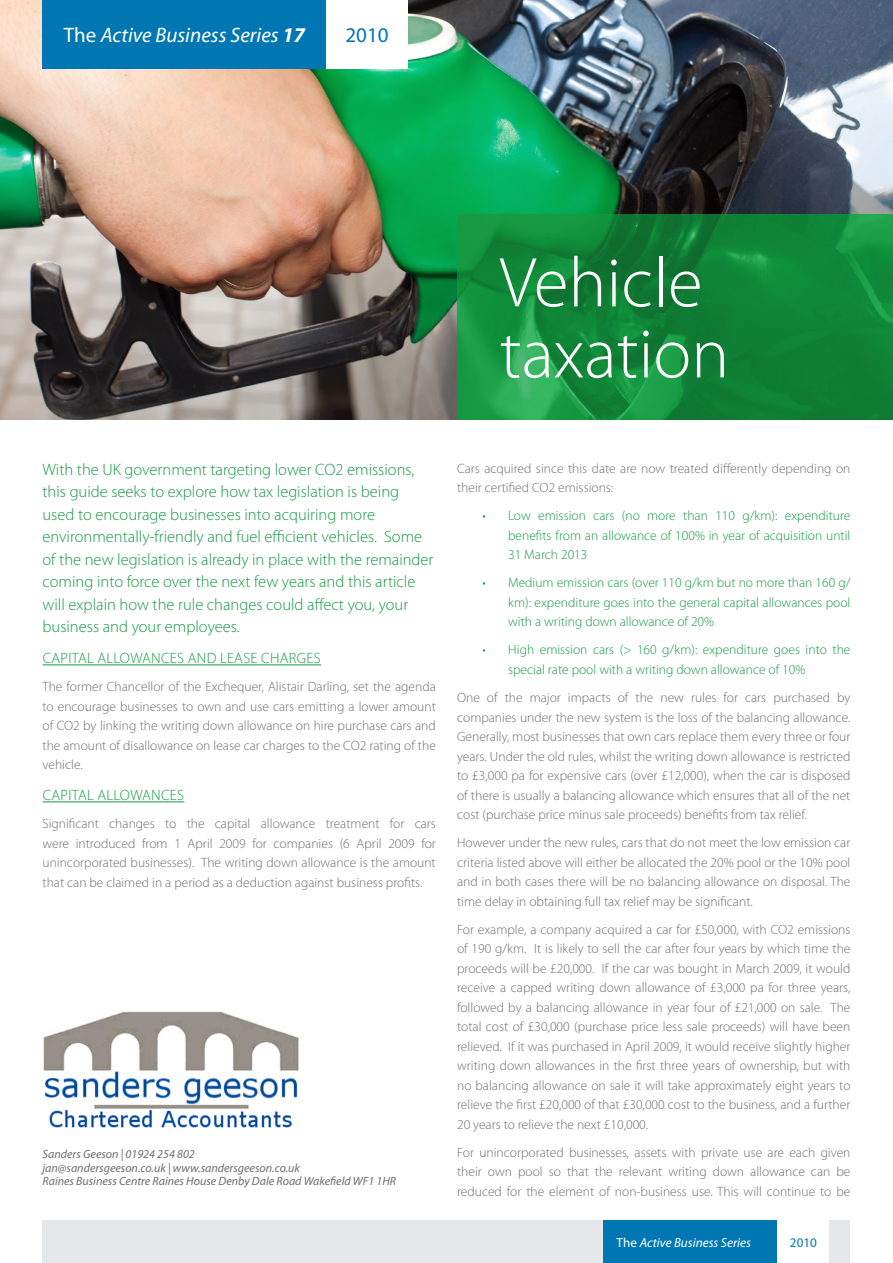
<style>
.page{position:relative;width:893px;height:1263px;background:#fff}
.page>*{position:absolute;margin:0;border:0;box-sizing:border-box;transform-origin:0 0}
.t1{font:300 71.1px "Myriad Pro";color:#fff}
.t2{font:italic 21px "Myriad Pro";color:#fff}
.t3{font:21px "Myriad Pro";color:#0077b3}
.Title_Paragraph_1{font:300 16.5px/22.5px "Myriad Pro";color:#169942}
.Sub_heading{font:300 15px "Myriad Pro";letter-spacing:.02em;color:#169942}
.Paragraph_Style_1{font:300 13.5px/19.5px "Myriad Pro";color:#6c6d70;text-align:justify}
.Bulleted_points{font:300 13.5px/19.5px "Myriad Pro";color:#169942;text-align:justify}
.t4{font:italic 13.2px "Myriad Pro";color:#fff}
.t5{font:13.2px "Myriad Pro";color:#0077b3}
.t6{font:italic 12px "Myriad Pro";color:#6c6d70}
.s1{font-style:normal}
.s2{font-weight:700}
</style>
<div class="page">
<img style="left:0;top:0;width:893px;height:420px">
<svg style="left:457px;top:215px;width:436px;height:205px;background:#12883a"></svg>
<div style="left:43px;top:0;width:311px;height:68px;background:#0077b3"></div>
<div style="left:326px;top:0;width:81px;height:68px;background:#fff"></div>
<div style="left:43px;top:1220px;width:807px;height:43px;background:#e6e7e9"></div>
<div style="left:603px;top:1220px;width:195px;height:43px;background:#0077b3"></div>
<div style="left:778px;top:1219px;width:51px;height:44px;background:#fff"></div>
<hr style="left:43px;top:664px;width:278px;height:1px;background:#169942">
<hr style="left:43px;top:801px;width:141px;height:1px;background:#169942">
<img style="left:44px;top:1011px;width:255px;height:116px">
<p class="t2" style="left:64px;top:24px;width:243px"><span class="s1">The</span> Active Business Series <span class="s2">17</span></p>
<p class="t3" style="left:345px;top:23px;width:45px">2010</p>
<p class="t1" style="left:500px;top:244px;width:204px">Vehicle</p>
<p class="t1" style="left:500px;top:315px;width:231px">taxation</p>
<p class="Title_Paragraph_1" style="left:43px;top:458px;width:392px">With the UK government targeting lower CO2 emissions, this guide seeks to explore how tax legislation is being used to encourage businesses into acquiring more environmentally-friendly and fuel efficient vehicles. Some of the new legislation is already in place with the remainder coming into force over the next few years and this article will explain how the rule changes could affect you, your business and your employees.</p>
<p class="Sub_heading" style="left:43px;top:650px;width:278px">Capital Allowances and Lease Charges</p>
<p class="Paragraph_Style_1" style="left:43px;top:677px;width:395px">The former Chancellor of the Exchequer, Alistair Darling, set the agenda to encourage businesses to own and use cars emitting a lower amount of CO2 by linking the writing down allowance on hire purchase cars and the amount of disallowance on lease car charges to the CO2 rating of the vehicle.</p>
<p class="Sub_heading" style="left:43px;top:787px;width:142px">Capital Allowances</p>
<p class="Paragraph_Style_1" style="left:43px;top:814px;width:395px">Significant changes to the capital allowance treatment for cars were introduced from 1 April 2009 for companies (6 April 2009 for unincorporated businesses). The writing down allowance is the amount that can be claimed in a period as a deduction against business profits.</p>
<p class="t6" style="left:43px;top:1148px;width:154px">Sanders Geeson | 01924 254 802</p>
<p class="t6" style="left:43px;top:1161px;width:259px">jan@sandersgeeson.co.uk | www.sandersgeeson.co.uk</p>
<p class="t6" style="left:43px;top:1175px;width:355px">Raines Business Centre Raines House Denby Dale Road Wakefield WF1 1HR</p>
<p class="Paragraph_Style_1" style="left:457px;top:459px;width:395px">Cars acquired since this date are now treated differently depending on their certified CO2 emissions:</p>
<p class="Bulleted_points" style="left:508px;top:506px;width:344px;text-indent:-26px">• Low emission cars (no more than 110 g/km): expenditure benefits from an allowance of 100% in year of acquisition until 31 March 2013</p>
<p class="Bulleted_points" style="left:508px;top:573px;width:344px;text-indent:-26px">• Medium emission cars (over 110 g/km but no more than 160 g/ km): expenditure goes into the general capital allowances pool with a writing down allowance of 20%</p>
<p class="Bulleted_points" style="left:508px;top:640px;width:344px;text-indent:-26px">• H igh emission cars (&gt; 160 g/km): expenditure goes into the special rate pool with a writing down allowance of 10%</p>
<p class="Paragraph_Style_1" style="left:457px;top:688px;width:395px">One of the major impacts of the new rules for cars purchased by companies under the new system is the loss of the balancing allowance.<br>Generally, most businesses that own cars replace them every three or four years. Under the old rules, whilst the writing down allowance is restricted to £3,000 pa for expensive cars (over £12,000), when the car is disposed of there is usually a balancing allowance which ensures that all of the net cost (purchase price minus sale proceeds) benefits from tax relief.</p>
<p class="Paragraph_Style_1" style="left:457px;top:833px;width:395px">However under the new rules, cars that do not meet the low emission car criteria listed above will either be allocated the 20% pool or the 10% pool and in both cases there will be no balancing allowance on disposal. The time delay in obtaining full tax relief may be significant.</p>
<p class="Paragraph_Style_1" style="left:457px;top:919px;width:395px">For example, a company acquired a car for £50,000, with CO2 emissions of 190 g/km. It is likely to sell the car after four years by which time the proceeds will be £20,000. If the car was bought in March 2009, it would receive a capped writing down allowance of £3,000 pa for three years, followed by a balancing allowance in year four of £21,000 on sale. The total cost of £30,000 (purchase price less sale proceeds) will have been relieved. If it was purchased in April 2009, it would receive slightly higher writing down allowances in the first three years of ownership, but with no balancing allowance on sale it will take approximately eight years to relieve the first £20,000 of that £30,000 cost to the business, and a further 20 years to relieve the next £10,000.</p>
<p class="Paragraph_Style_1" style="left:457px;top:1142px;width:395px">For unincorporated businesses, assets with private use are each given their own pool so that the relevant writing down allowance can be reduced for the element of non-business use. This will continue to be</p>
<p class="t4" style="left:617px;top:1235px;width:136px"><span class="s1">The</span> Active Business Series</p>
<p class="t5" style="left:790px;top:1235px;width:28px">2010</p>
</div>
